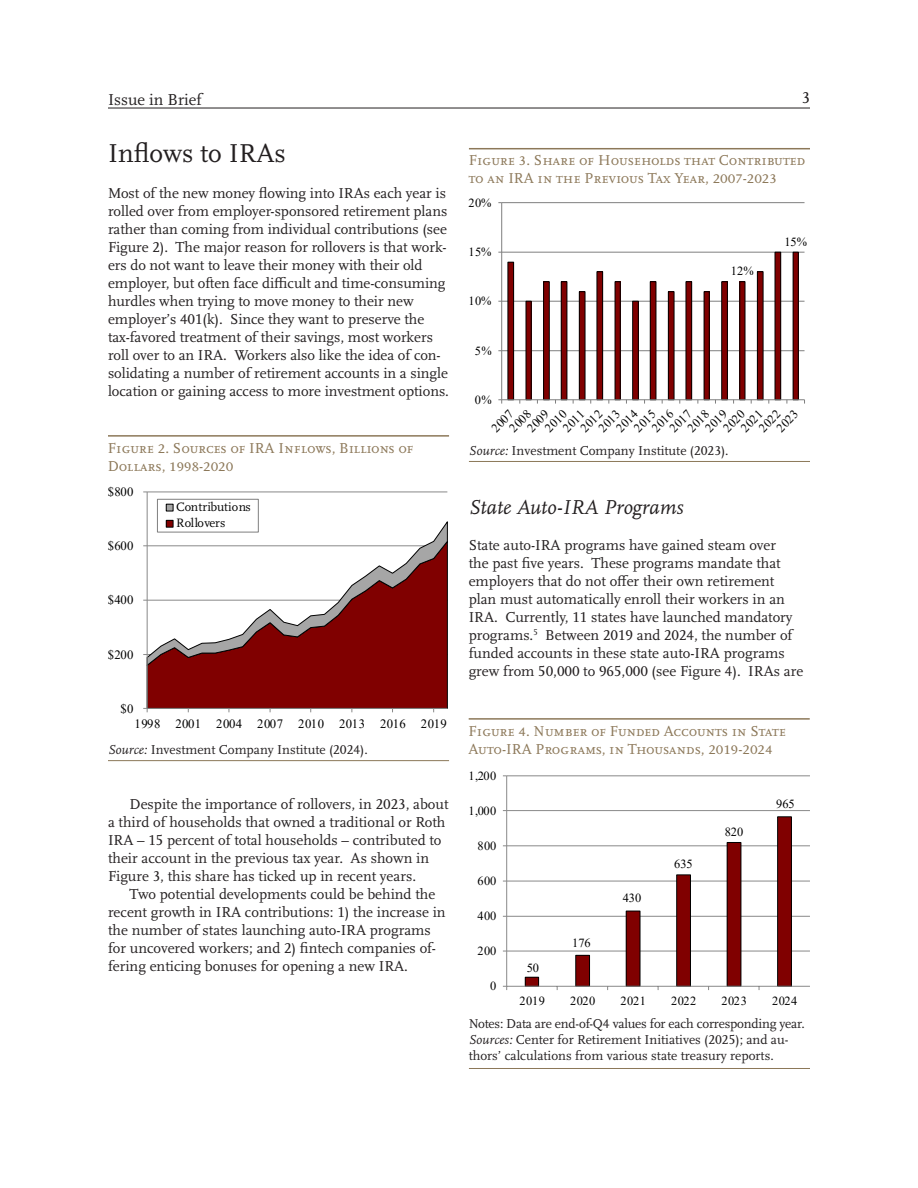
<style>
.page{position:relative;width:918px;height:1188px;background:#fff}
.page>*{position:absolute;margin:0;border:0;box-sizing:border-box;transform-origin:0 0}
.t1{font:27px "Scala OT";color:#231f20}
.t2{font:italic 21px "Scala OT";color:#231f20}
.t3{font:16.5px "Scala OT";color:#231f20}
.t4{font:15px/18px "Scala OT";color:#231f20}
.t5{font:15px/18px "Scala OT";color:#8c7859}
.t6{font:13.5px/16.2px "Scala OT";color:#231f20}
.t7{font:12.75px "Times New Roman";letter-spacing:.04em;color:#000}
.t8{font:12.75px/16.2px "Scala OT";letter-spacing:.01em;color:#000}
.t9{font:12.45px "Times New Roman";color:#000}
.s1{font-style:italic}
</style>
<div class="page">
<hr style="left:108px;top:108px;width:702px;height:1px;background:#231f20">
<hr style="left:507px;top:951px;width:303px;height:1px;background:#898989">
<hr style="left:507px;top:916px;width:303px;height:1px;background:#898989">
<hr style="left:507px;top:881px;width:303px;height:1px;background:#898989">
<hr style="left:507px;top:846px;width:303px;height:1px;background:#898989">
<hr style="left:507px;top:810px;width:303px;height:1px;background:#898989">
<hr style="left:507px;top:776px;width:303px;height:1px;background:#898989">
<svg style="left:525px;top:817px;width:267px;height:169px"></svg>
<hr style="left:506px;top:776px;width:1px;height:210px;background:#898989">
<hr style="left:507px;top:986px;width:303px;height:1px;background:#898989">
<hr style="left:469px;top:1068px;width:341px;height:1px;background:#8c7859">
<hr style="left:502px;top:350px;width:303px;height:1px;background:#7f7f7f">
<hr style="left:502px;top:301px;width:303px;height:1px;background:#7f7f7f">
<hr style="left:502px;top:252px;width:303px;height:1px;background:#7f7f7f">
<hr style="left:502px;top:202px;width:303px;height:1px;background:#7f7f7f">
<hr style="left:501px;top:203px;width:1px;height:197px;background:#7f7f7f">
<hr style="left:502px;top:400px;width:303px;height:1px;background:#7f7f7f">
<svg style="left:508px;top:252px;width:297px;height:152px"></svg>
<hr style="left:147px;top:492px;width:300px;height:1px;background:#898989">
<div style="left:148px;top:666px;width:300px;height:43px;background:#800000"></div>
<hr style="left:147px;top:492px;width:1px;height:216px;background:#898989">
<svg style="left:143px;top:522px;width:304px;height:143px"></svg>
<hr style="left:147px;top:708px;width:300px;height:1px;background:#898989">
<div style="left:157px;top:499px;width:101px;height:33px;border:1px solid #7f7f7f"></div>
<div style="left:166px;top:504px;width:7px;height:7px;background:#a6a6a6"></div>
<div style="left:166px;top:504px;width:7px;height:7px;border:1px solid #000"></div>
<div style="left:166px;top:520px;width:7px;height:7px;background:#800000"></div>
<div style="left:166px;top:520px;width:7px;height:7px;border:1px solid #000"></div>
<hr style="left:108px;top:435px;width:341px;height:2px;background:#8c7859">
<hr style="left:108px;top:760px;width:341px;height:1px;background:#8c7859">
<hr style="left:469px;top:148px;width:341px;height:1px;background:#8c7859">
<hr style="left:469px;top:461px;width:341px;height:1px;background:#8c7859">
<hr style="left:469px;top:718px;width:341px;height:2px;background:#8c7859">
<p class="t3" style="left:108px;top:90px;width:95px">Issue in Brief</p>
<p class="t3" style="left:802px;top:89px;width:10px">3</p>
<h2 class="t1" style="left:108px;top:138px;width:179px">Inflows to IRAs</h2>
<p class="t4" style="left:108px;top:184px;width:343px">Most of the new money flowing into IRAs each year is rolled over from employer-sponsored retirement plans rather than coming from individual contributions (see Figure 2). The major reason for rollovers is that work&shy;ers do not want to leave their money with their old employer, but often face difficult and time-consuming hurdles when trying to move money to their new employer’s 401(k). Since they want to preserve the tax-favored treatment of their savings, most workers roll over to an IRA. Workers also like the idea of con&shy;solidating a number of retirement accounts in a single location or gaining access to more investment options.</p>
<p class="t5" style="left:108px;top:439px;width:307px">Figure 2. Sources of IRA Inflows, Billions of<br>Dollars, 1998-2020</p>
<p class="t7" style="left:108px;top:483px;width:27px">$800</p>
<p class="t7" style="left:108px;top:537px;width:27px">$600</p>
<p class="t7" style="left:108px;top:591px;width:27px">$400</p>
<p class="t7" style="left:108px;top:645px;width:27px">$200</p>
<p class="t7" style="left:120px;top:699px;width:15px">$0</p>
<p class="t8" style="left:176px;top:499px;width:76px">Contributions<br>Rollovers</p>
<p class="t7" style="left:134px;top:714px;width:314px">1998 2001 2004 2007 2010 2013 2016 2019</p>
<p class="t6" style="left:108px;top:742px;width:261px"><span class="s1">Source:</span> Investment Company Institute (2024).</p>
<p class="t4" style="left:108px;top:795px;width:342px;text-indent:22px">Despite the importance of rollovers, in 2023, about a third of households that owned a traditional or Roth IRA – 15 percent of total households – contributed to their account in the previous tax year. As shown in Figure 3, this share has ticked up in recent years.</p>
<p class="t4" style="left:108px;top:885px;width:339px;text-indent:22px">Two potential developments could be behind the recent growth in IRA contributions: 1) the increase in the number of states launching auto-IRA programs for uncovered workers; and 2) fintech companies of&shy;fering enticing bonuses for opening a new IRA.</p>
<p class="t5" style="left:469px;top:152px;width:338px">Figure 3. Share of Households that Contributed to an IRA in the Previous Tax Year, 2007-2023</p>
<p class="t9" style="left:469px;top:194px;width:24px">20%</p>
<p class="t9" style="left:469px;top:243px;width:24px">15%</p>
<p class="t9" style="left:469px;top:292px;width:24px">10%</p>
<p class="t9" style="left:475px;top:342px;width:18px">5%</p>
<p class="t9" style="left:475px;top:391px;width:18px">0%</p>
<p class="t9" style="left:731px;top:262px;width:24px">12%</p>
<p class="t9" style="left:784px;top:233px;width:24px">15%</p>
<p class="t9" style="left:612px;top:424px;width:27px;rotate:-45deg">2014</p>
<p class="t9" style="left:541px;top:424px;width:27px;rotate:-45deg">2010</p>
<p class="t9" style="left:719px;top:424px;width:27px;rotate:-45deg">2020</p>
<p class="t9" style="left:648px;top:424px;width:27px;rotate:-45deg">2016</p>
<p class="t9" style="left:576px;top:424px;width:27px;rotate:-45deg">2012</p>
<p class="t9" style="left:755px;top:424px;width:27px;rotate:-45deg">2022</p>
<p class="t9" style="left:523px;top:424px;width:27px;rotate:-45deg">2009</p>
<p class="t9" style="left:701px;top:424px;width:27px;rotate:-45deg">2019</p>
<p class="t9" style="left:487px;top:424px;width:27px;rotate:-45deg">2007</p>
<p class="t9" style="left:505px;top:424px;width:27px;rotate:-45deg">2008</p>
<p class="t9" style="left:665px;top:424px;width:27px;rotate:-45deg">2017</p>
<p class="t9" style="left:683px;top:424px;width:27px;rotate:-45deg">2018</p>
<p class="t9" style="left:630px;top:424px;width:27px;rotate:-45deg">2015</p>
<p class="t9" style="left:594px;top:424px;width:27px;rotate:-45deg">2013</p>
<p class="t9" style="left:772px;top:424px;width:27px;rotate:-45deg">2023</p>
<p class="t9" style="left:559px;top:424px;width:27px;rotate:-45deg">2011</p>
<p class="t9" style="left:737px;top:424px;width:27px;rotate:-45deg">2021</p>
<p class="t6" style="left:469px;top:443px;width:261px"><span class="s1">Source:</span> Investment Company Institute (2023).</p>
<h3 class="t2" style="left:469px;top:496px;width:216px">State Auto-IRA Programs</h3>
<p class="t4" style="left:469px;top:537px;width:336px">State auto-IRA programs have gained steam over<br>the past five years. These programs mandate that employers that do not offer their own retirement plan must automatically enroll their workers in an IRA. Currently, 11 states have launched mandatory programs.<sup>5</sup> Between 2019 and 2024, the number of funded accounts in these state auto-IRA programs grew from 50,000 to 965,000 (see Figure 4). IRAs are</p>
<p class="t5" style="left:468px;top:722px;width:319px">Figure 4. Number of Funded Accounts in State<br>Auto-IRA Programs, in Thousands, 2019-2024</p>
<p class="t9" style="left:468px;top:767px;width:30px">1,200</p>
<p class="t9" style="left:468px;top:802px;width:30px">1,000</p>
<p class="t9" style="left:478px;top:837px;width:20px">800</p>
<p class="t9" style="left:478px;top:872px;width:20px">600</p>
<p class="t9" style="left:478px;top:907px;width:20px">400</p>
<p class="t9" style="left:478px;top:942px;width:20px">200</p>
<p class="t9" style="left:490px;top:977px;width:8px">0</p>
<p class="t9" style="left:527px;top:959px;width:14px">50</p>
<p class="t9" style="left:572px;top:934px;width:20px">176</p>
<p class="t9" style="left:623px;top:889px;width:20px">430</p>
<p class="t9" style="left:674px;top:855px;width:20px">635</p>
<p class="t9" style="left:725px;top:823px;width:20px">820</p>
<p class="t9" style="left:776px;top:795px;width:20px">965</p>
<p class="t9" style="left:520px;top:992px;width:27px">2019</p>
<p class="t9" style="left:570px;top:992px;width:27px">2020</p>
<p class="t9" style="left:621px;top:992px;width:27px">2021</p>
<p class="t9" style="left:671px;top:992px;width:27px">2022</p>
<p class="t9" style="left:722px;top:992px;width:27px">2023</p>
<p class="t9" style="left:772px;top:992px;width:27px">2024</p>
<p class="t6" style="left:469px;top:1016px;width:338px">Notes: Data are end-of-Q4 values for each corresponding year.<br><span class="s1">Sources:</span> Center for Retirement Initiatives (2025); and au&shy;thors’ calculations from various state treasury reports.</p>
</div>
